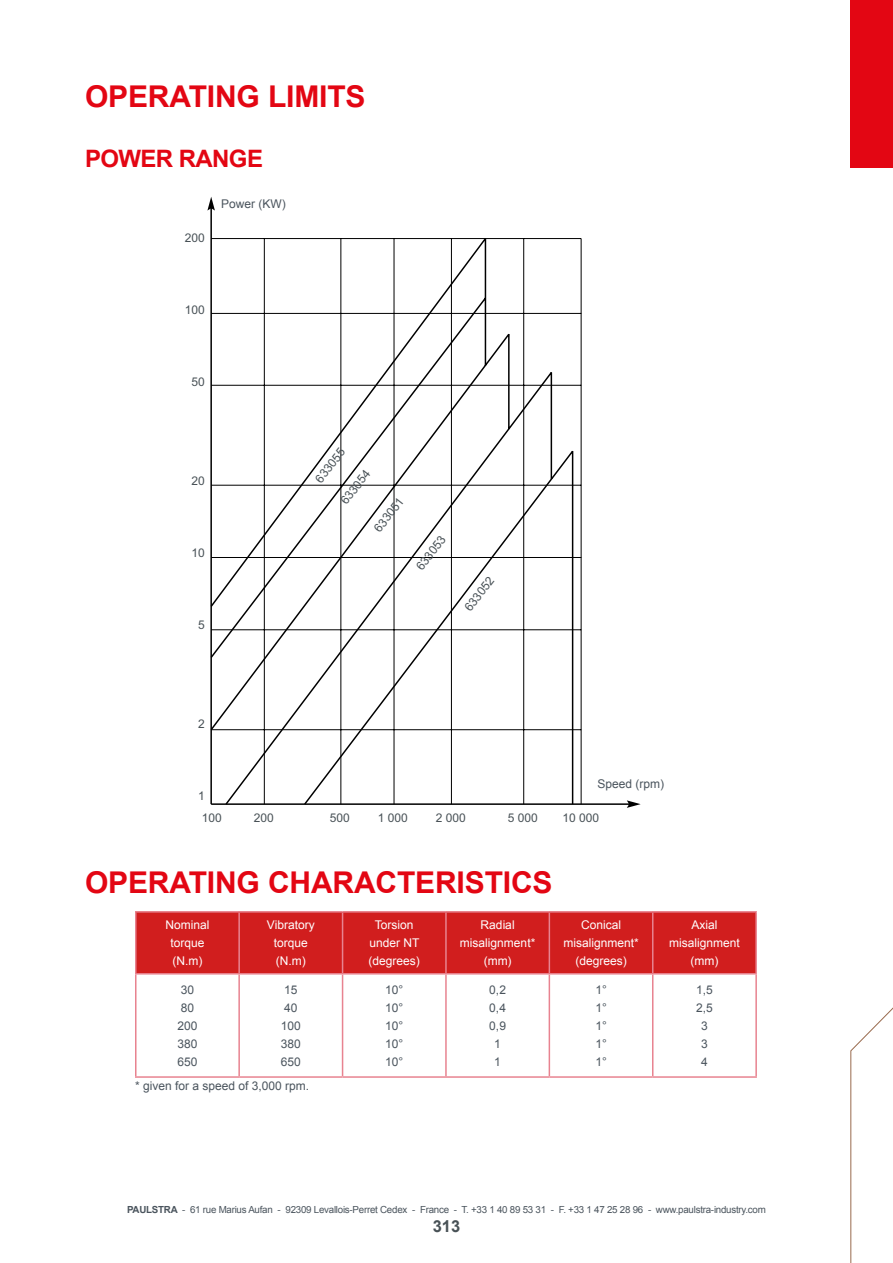
<style>
.page{position:relative;width:893px;height:1263px;background:#fff}
.page>*{position:absolute;margin:0;border:0;box-sizing:border-box;transform-origin:0 0}
.t1{font:700 30px "Arial";letter-spacing:-.005em;color:#e30613}
.t2{font:700 24px "Arial";letter-spacing:-.025em;color:#e30613}
.t3{font:700 16.5px "Arial";color:#485156}
.t4{font:12px "Arial";color:#fff}
.t5{font:12px "Arial";color:#4a545d}
.t6{font:12px/21.6px "Arial";color:#485156}
.t7{font:9.75px "Arial";letter-spacing:-.025em;color:#4a545d}
.s1{font-weight:700}
</style>
<div class="page">
<svg style="left:850px;top:1007px;width:43px;height:256px"></svg>
<div style="left:850px;top:0;width:43px;height:168px;background:#e30613"></div>
<div style="left:136px;top:912px;width:619px;height:61px;background:#d11e1e"></div>
<svg style="left:136px;top:974px;width:619px;height:102px"></svg>
<hr style="left:135px;top:911px;width:104px;height:1px;background:#e88390">
<hr style="left:135px;top:912px;width:1px;height:61px;background:#e88390">
<hr style="left:239px;top:911px;width:104px;height:1px;background:#e88390">
<hr style="left:238px;top:912px;width:2px;height:61px;background:#e88390">
<hr style="left:343px;top:911px;width:103px;height:1px;background:#e88390">
<hr style="left:342px;top:912px;width:1px;height:61px;background:#e88390">
<hr style="left:446px;top:911px;width:103px;height:1px;background:#e88390">
<hr style="left:445px;top:912px;width:2px;height:61px;background:#e88390">
<hr style="left:549px;top:911px;width:104px;height:1px;background:#e88390">
<hr style="left:549px;top:912px;width:1px;height:61px;background:#e88390">
<hr style="left:653px;top:911px;width:104px;height:1px;background:#e88390">
<hr style="left:652px;top:912px;width:1px;height:61px;background:#e88390">
<hr style="left:755px;top:912px;width:2px;height:61px;background:#e88390">
<hr style="left:135px;top:973px;width:104px;height:1px;background:#e88390">
<hr style="left:135px;top:974px;width:1px;height:102px;background:#e88390">
<hr style="left:239px;top:973px;width:104px;height:1px;background:#e88390">
<hr style="left:238px;top:974px;width:2px;height:102px;background:#e88390">
<hr style="left:343px;top:973px;width:103px;height:1px;background:#e88390">
<hr style="left:342px;top:974px;width:1px;height:102px;background:#e88390">
<hr style="left:446px;top:973px;width:103px;height:1px;background:#e88390">
<hr style="left:445px;top:974px;width:2px;height:102px;background:#e88390">
<hr style="left:549px;top:973px;width:104px;height:1px;background:#e88390">
<hr style="left:549px;top:974px;width:1px;height:102px;background:#e88390">
<hr style="left:653px;top:973px;width:104px;height:1px;background:#e88390">
<hr style="left:652px;top:974px;width:1px;height:102px;background:#e88390">
<hr style="left:755px;top:974px;width:2px;height:102px;background:#e88390">
<hr style="left:135px;top:1076px;width:104px;height:2px;background:#e88390">
<hr style="left:239px;top:1076px;width:104px;height:2px;background:#e88390">
<hr style="left:343px;top:1076px;width:103px;height:2px;background:#e88390">
<hr style="left:446px;top:1076px;width:103px;height:2px;background:#e88390">
<hr style="left:549px;top:1076px;width:104px;height:2px;background:#e88390">
<hr style="left:653px;top:1076px;width:104px;height:2px;background:#e88390">
<hr style="left:581px;top:239px;width:1px;height:565px;background:#000">
<hr style="left:211px;top:557px;width:370px;height:1px;background:#000">
<hr style="left:211px;top:629px;width:370px;height:1px;background:#000">
<hr style="left:211px;top:729px;width:370px;height:1px;background:#000">
<hr style="left:211px;top:485px;width:370px;height:1px;background:#000">
<hr style="left:211px;top:238px;width:370px;height:1px;background:#000">
<hr style="left:211px;top:313px;width:370px;height:1px;background:#000">
<hr style="left:211px;top:385px;width:370px;height:1px;background:#000">
<hr style="left:211px;top:803px;width:418px;height:2px;background:#000">
<svg style="left:627px;top:800px;width:14px;height:8px"></svg>
<hr style="left:210px;top:208px;width:2px;height:596px;background:#000">
<svg style="left:207px;top:197px;width:8px;height:14px"></svg>
<svg style="left:210px;top:236px;width:365px;height:569px"></svg>
<p class="t1" style="left:85px;top:76px;width:282px">OPERATING LIMITS</p>
<p class="t2" style="left:85px;top:143px;width:180px">POWER RANGE</p>
<p class="t6" style="left:185px;top:227px;width:22px">200</p>
<p class="t5" style="left:221px;top:195px;width:66px">Power (KW)</p>
<p class="t6" style="left:185px;top:299px;width:22px">100</p>
<p class="t6" style="left:191px;top:371px;width:15px">50</p>
<p class="t6" style="left:191px;top:470px;width:15px">20</p>
<p class="t6" style="left:191px;top:542px;width:15px">10</p>
<p class="t6" style="left:198px;top:614px;width:8px">5</p>
<p class="t6" style="left:309px;top:474px;width:42px;rotate:-52deg">633055</p>
<p class="t6" style="left:335px;top:496px;width:42px;rotate:-52deg">633054</p>
<p class="t6" style="left:368px;top:524px;width:42px;rotate:-52deg">633051</p>
<p class="t6" style="left:410px;top:562px;width:42px;rotate:-52deg">633053</p>
<p class="t6" style="left:459px;top:603px;width:42px;rotate:-52deg">633052</p>
<p class="t6" style="left:198px;top:713px;width:8px">2</p>
<p class="t6" style="left:202px;top:785px;width:22px;text-indent:-4px">1<br>100</p>
<p class="t5" style="left:597px;top:776px;width:68px">Speed (rpm)</p>
<p class="t6" style="left:254px;top:807px;width:22px">200</p>
<p class="t6" style="left:330px;top:807px;width:22px">500</p>
<p class="t6" style="left:378px;top:807px;width:32px">1 000</p>
<p class="t6" style="left:436px;top:807px;width:32px">2 000</p>
<p class="t6" style="left:508px;top:807px;width:32px">5 000</p>
<p class="t6" style="left:562px;top:807px;width:38px">10 000</p>
<p class="t1" style="left:85px;top:862px;width:469px">OPERATING CHARACTERISTICS</p>
<p class="t4" style="left:165px;top:917px;width:46px">Nominal</p>
<p class="t4" style="left:170px;top:935px;width:36px">torque</p>
<p class="t4" style="left:172px;top:953px;width:31px">(N.m)</p>
<p class="t5" style="left:181px;top:982px;width:15px">30</p>
<p class="t5" style="left:181px;top:1000px;width:15px">80</p>
<p class="t5" style="left:177px;top:1018px;width:22px">200</p>
<p class="t5" style="left:177px;top:1036px;width:22px">380</p>
<p class="t5" style="left:177px;top:1054px;width:22px">650</p>
<p class="t4" style="left:267px;top:917px;width:49px">Vibratory</p>
<p class="t4" style="left:274px;top:935px;width:36px">torque</p>
<p class="t4" style="left:276px;top:953px;width:31px">(N.m)</p>
<p class="t5" style="left:284px;top:982px;width:15px">15</p>
<p class="t5" style="left:284px;top:1000px;width:15px">40</p>
<p class="t5" style="left:281px;top:1018px;width:22px">100</p>
<p class="t5" style="left:281px;top:1036px;width:22px">380</p>
<p class="t5" style="left:281px;top:1054px;width:22px">650</p>
<p class="t5" style="left:135px;top:1078px;width:176px">* given for a speed of 3,000 rpm.</p>
<p class="t4" style="left:375px;top:917px;width:40px">Torsion</p>
<p class="t4" style="left:369px;top:935px;width:52px">under NT</p>
<p class="t4" style="left:369px;top:953px;width:53px">(degrees)</p>
<p class="t5" style="left:385px;top:982px;width:20px">10°</p>
<p class="t5" style="left:385px;top:1000px;width:20px">10°</p>
<p class="t5" style="left:385px;top:1018px;width:20px">10°</p>
<p class="t5" style="left:385px;top:1036px;width:20px">10°</p>
<p class="t5" style="left:385px;top:1054px;width:20px">10°</p>
<p class="t4" style="left:481px;top:917px;width:36px">Radial</p>
<p class="t4" style="left:460px;top:935px;width:77px">misalignment*</p>
<p class="t4" style="left:484px;top:953px;width:29px">(mm)</p>
<p class="t5" style="left:489px;top:982px;width:18px">0,2</p>
<p class="t5" style="left:489px;top:1000px;width:18px">0,4</p>
<p class="t5" style="left:489px;top:1018px;width:18px">0,9</p>
<p class="t5" style="left:494px;top:1036px;width:8px">1</p>
<p class="t5" style="left:494px;top:1054px;width:8px">1</p>
<p class="t4" style="left:581px;top:917px;width:42px">Conical</p>
<p class="t4" style="left:563px;top:935px;width:77px">misalignment*</p>
<p class="t4" style="left:575px;top:953px;width:53px">(degrees)</p>
<p class="t5" style="left:595px;top:982px;width:13px">1°</p>
<p class="t5" style="left:595px;top:1000px;width:13px">1°</p>
<p class="t5" style="left:595px;top:1018px;width:13px">1°</p>
<p class="t5" style="left:595px;top:1036px;width:13px">1°</p>
<p class="t5" style="left:595px;top:1054px;width:13px">1°</p>
<p class="t4" style="left:691px;top:917px;width:28px">Axial</p>
<p class="t4" style="left:669px;top:935px;width:72px">misalignment</p>
<p class="t4" style="left:690px;top:953px;width:29px">(mm)</p>
<p class="t5" style="left:696px;top:982px;width:18px">1,5</p>
<p class="t5" style="left:696px;top:1000px;width:18px">2,5</p>
<p class="t5" style="left:701px;top:1018px;width:8px">3</p>
<p class="t5" style="left:701px;top:1036px;width:8px">3</p>
<p class="t5" style="left:701px;top:1054px;width:8px">4</p>
<p class="t7" style="left:127px;top:1203px;width:640px"><span class="s1">PAULSTRA</span> - 61 rue Marius Aufan - 92309 Levallois-Perret Cedex - France - T. +33 1 40 89 53 31 - F. +33 1 47 25 28 96 - www.paulstra-industry.com</p>
<h3 class="t3" style="left:433px;top:1215px;width:29px">313</h3>
</div>
